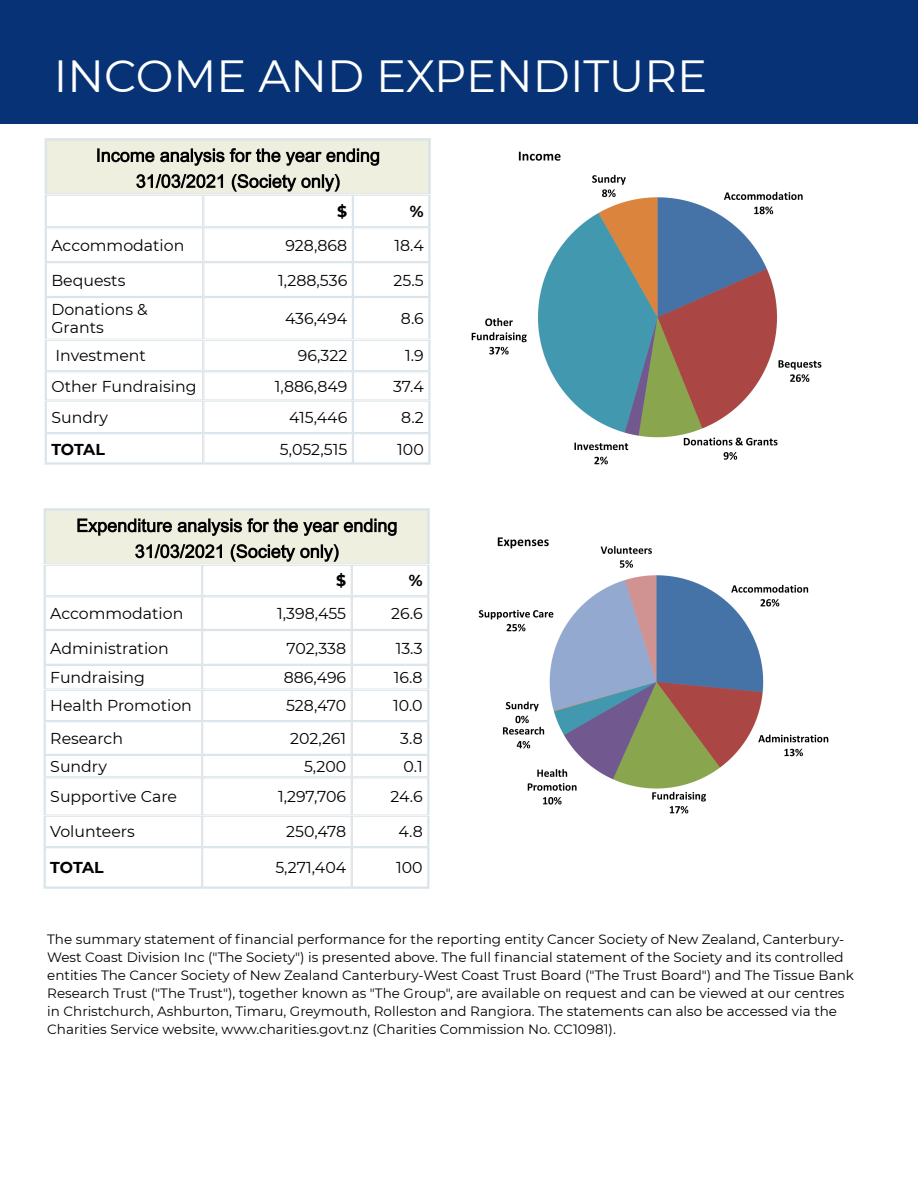
<style>
.page{position:relative;width:918px;height:1188px;background:#fff}
.page>*{position:absolute;margin:0;border:0;box-sizing:border-box;transform-origin:0 0}
.t1{font:45px "Montserrat";color:#fff}
.t2{font:15.75px/18px "Montserrat";color:#000}
.t3{font:700 15.75px "Montserrat";letter-spacing:-.01em;color:#000}
.t4{font:13.5px/18px "Montserrat";color:#000}
</style>
<div class="page">
<div style="left:0;top:0;width:918px;height:124px;background:#073376"></div>
<svg style="left:45px;top:138px;width:386px;height:327px"></svg>
<svg style="left:44px;top:508px;width:385px;height:381px"></svg>
<img style="left:471px;top:151px;width:351px;height:314px">
<img style="left:478px;top:537px;width:351px;height:277px">
<h1 class="t1" style="left:54px;top:49px;width:655px">INCOME AND EXPENDITURE</h1>
<p class="t3" style="left:337px;top:202px;width:12px">$</p>
<p class="t3" style="left:410px;top:202px;width:15px">%</p>
<p class="t2" style="left:51px;top:236px;width:135px">Accommodation</p>
<p class="t2" style="left:285px;top:236px;width:63px">928,868</p>
<p class="t2" style="left:394px;top:236px;width:31px">18.4</p>
<p class="t2" style="left:51px;top:271px;width:75px">Bequests</p>
<p class="t2" style="left:278px;top:271px;width:71px">1,288,536</p>
<p class="t2" style="left:394px;top:271px;width:32px">25.5</p>
<p class="t2" style="left:51px;top:300px;width:98px">Donations &amp;<br>Grants</p>
<p class="t2" style="left:285px;top:309px;width:64px">436,494</p>
<p class="t2" style="left:401px;top:309px;width:24px">8.6</p>
<p class="t2" style="left:56px;top:346px;width:92px">Investment</p>
<p class="t2" style="left:298px;top:346px;width:51px">96,322</p>
<p class="t2" style="left:405px;top:346px;width:20px">1.9</p>
<p class="t2" style="left:51px;top:377px;width:147px">Other Fundraising</p>
<p class="t2" style="left:275px;top:377px;width:74px">1,886,849</p>
<p class="t2" style="left:393px;top:377px;width:32px">37.4</p>
<p class="t2" style="left:51px;top:408px;width:58px">Sundry</p>
<p class="t2" style="left:289px;top:408px;width:60px">415,446</p>
<p class="t2" style="left:401px;top:408px;width:24px">8.2</p>
<p class="t3" style="left:51px;top:439px;width:55px">TOTAL</p>
<p class="t2" style="left:280px;top:440px;width:69px">5,052,515</p>
<p class="t2" style="left:397px;top:440px;width:28px">100</p>
<p class="t3" style="left:336px;top:571px;width:12px">$</p>
<p class="t3" style="left:409px;top:571px;width:15px">%</p>
<p class="t2" style="left:50px;top:604px;width:135px">Accommodation</p>
<p class="t2" style="left:277px;top:604px;width:71px">1,398,455</p>
<p class="t2" style="left:391px;top:604px;width:33px">26.6</p>
<p class="t2" style="left:50px;top:639px;width:120px">Administration</p>
<p class="t2" style="left:287px;top:639px;width:61px">702,338</p>
<p class="t2" style="left:396px;top:639px;width:28px">13.3</p>
<p class="t2" style="left:50px;top:668px;width:96px">Fundraising</p>
<p class="t2" style="left:284px;top:668px;width:64px">886,496</p>
<p class="t2" style="left:394px;top:668px;width:30px">16.8</p>
<p class="t2" style="left:50px;top:696px;width:143px">Health Promotion</p>
<p class="t2" style="left:286px;top:696px;width:62px">528,470</p>
<p class="t2" style="left:393px;top:696px;width:31px">10.0</p>
<p class="t2" style="left:50px;top:729px;width:74px">Research</p>
<p class="t2" style="left:290px;top:729px;width:58px">202,261</p>
<p class="t2" style="left:400px;top:729px;width:24px">3.8</p>
<p class="t2" style="left:50px;top:757px;width:58px">Sundry</p>
<p class="t2" style="left:304px;top:757px;width:44px">5,200</p>
<p class="t2" style="left:404px;top:757px;width:21px">0.1</p>
<p class="t2" style="left:50px;top:787px;width:128px">Supportive Care</p>
<p class="t2" style="left:278px;top:787px;width:70px">1,297,706</p>
<p class="t2" style="left:391px;top:787px;width:34px">24.6</p>
<p class="t2" style="left:50px;top:822px;width:86px">Volunteers</p>
<p class="t2" style="left:286px;top:822px;width:61px">250,478</p>
<p class="t2" style="left:398px;top:822px;width:26px">4.8</p>
<p class="t3" style="left:50px;top:858px;width:55px">TOTAL</p>
<p class="t2" style="left:275px;top:858px;width:72px">5,271,404</p>
<p class="t2" style="left:396px;top:858px;width:28px">100</p>
<p class="t4" style="left:47px;top:930px;width:808px">The summary statement of fi nancial performance for the reporting entity Cancer Society of New Zealand, Canterbury-West Coast Division Inc ("The Society") is presented above. The full fi nancial statement of the Society and its controlled entities The Cancer Society of New Zealand Canterbury-West Coast Trust Board ("The Trust Board") and The Tissue Bank Research Trust ("The Trust"), together known as "The Group", are available on request and can be viewed at our centres in Christchurch, Ashburton, Timaru, Greymouth, Rolleston and Rangiora. The statements can also be accessed via the Charities Service website, www.charities.govt.nz (Charities Commission No. CC10981).</p>
</div>
